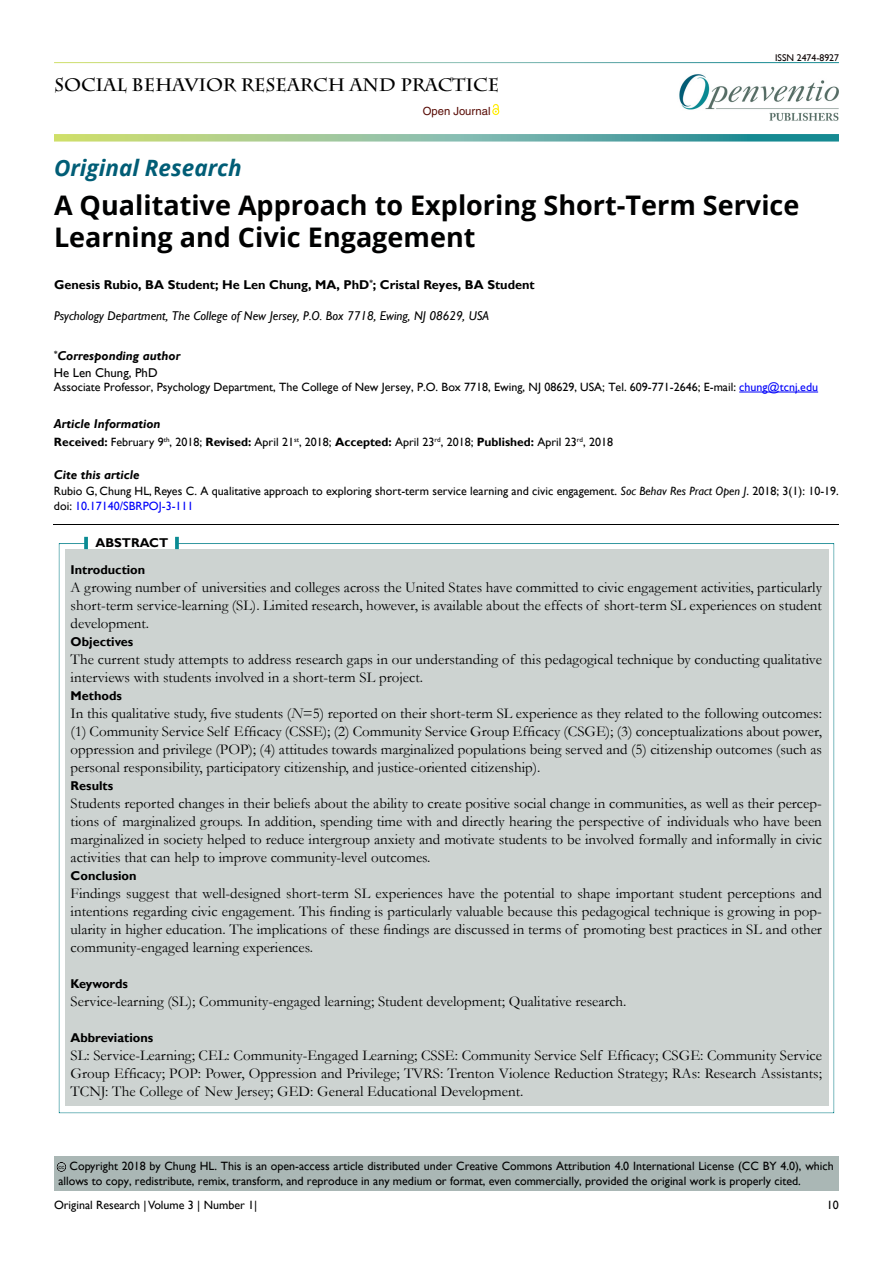
<style>
.page{position:relative;width:893px;height:1263px;background:#fff}
.page>*{position:absolute;margin:0;border:0;box-sizing:border-box;transform-origin:0 0}
.t1{font:700 27px/32.4px "Open Sans";color:#000101}
.t2{font:italic 700 22.5px "Open Sans";color:#015d76}
.t3{font:700 18px "Charlemagne Std";color:#000}
.t4{font:15px/18px "Garamond";color:#000;text-align:justify}
.t5{font:700 12.75px "Gill Sans";color:#000}
.t6{font:italic 12.75px "Gill Sans";color:#000101}
.t7{font:700 12.75px "Gill Sans";color:#000101}
.t8{font:italic 700 12.75px/16.4px "Gill Sans";color:#000101}
.t9{font:italic 700 12.75px "Gill Sans";color:#000}
.t10{font:12px/14.4px "Gill Sans";color:#000101}
.t11{font:12px/14.4px "Gill Sans";color:#000}
.t12{font:11.25px "Helvetica LT Std";color:#580b05}
.t13{font:9.75px "Gill Sans";color:#0a0000}
.t14{font:5.7px "Arial";color:#000}
.s1{font-weight:400;font-style:normal}
.s2{color:#0000fa}
.s3{font-weight:700}
.s4{font-style:italic}
.s5{color:#000101}
</style>
<div class="page">
<img style="left:679px;top:74px;width:160px;height:47px">
<svg style="left:54px;top:134px;width:785px;height:8px;background:#83bb9d"></svg>
<svg style="left:493px;top:104px;width:6px;height:10px"></svg>
<hr style="left:739px;top:392px;width:79px;height:1px;background:#0000fa">
<div style="left:41px;top:514px;width:810px;height:13px;background:#f9f2f3;opacity:.75"></div>
<div style="left:47px;top:532px;width:799px;height:582px;background:#f9f2f3;opacity:.75"></div>
<svg style="left:84px;top:537px;width:4px;height:12px"></svg>
<svg style="left:175px;top:537px;width:4px;height:12px"></svg>
<div style="left:54px;top:1156px;width:785px;height:35px;background:#aab7b5"></div>
<div style="left:44px;top:1149px;width:37px;height:24px;background:#f9f2f3;opacity:.75"></div>
<p class="t3" style="left:54px;top:75px;width:447px">SOCIAL BEHAVIOR RESEARCH AND PRACTICE</p>
<h2 class="t2" style="left:54px;top:152px;width:189px">Original Research</h2>
<p class="t12" style="left:423px;top:105px;width:69px">Open Journal</p>
<p class="t13" style="left:775px;top:52px;width:65px">ISSN 2474-8927</p>
<h1 class="t1" style="left:54px;top:188px;width:747px">A Qualitative Approach to Exploring Short-Term Service<br>Learning and Civic Engagement</h1>
<p class="t7" style="left:54px;top:277px;width:482px">Genesis Rubio, BA Student; He Len Chung, MA, PhD<sup>*</sup>; Cristal Reyes, BA Student</p>
<p class="t6" style="left:54px;top:308px;width:437px">Psychology Department, The College of New Jersey, P.O. Box 7718, Ewing, NJ 08629, USA</p>
<p class="t8" style="left:54px;top:348px;width:128px"><sup>*</sup>Corresponding author<br><span class="s1">He Len Chung, PhD</span></p>
<p class="t10" style="left:54px;top:380px;width:766px">Associate Professor, Psychology Department, The College of New Jersey, P.O. Box 7718, Ewing, NJ 08629, USA; Tel. 609-771-2646; E-mail: <span class="s2">chung@tcnj.edu</span></p>
<p class="t8" style="left:54px;top:416px;width:108px">Article Information</p>
<p class="t10" style="left:54px;top:435px;width:560px"><span class="s3">Received:</span> February 9<sup>th</sup>, 2018; <span class="s3">Revised:</span> April 21<sup>st</sup>, 2018; <span class="s3">Accepted:</span> April 23<sup>rd</sup>, 2018; <span class="s3">Published:</span> April 23<sup>rd</sup>, 2018</p>
<p class="t9" style="left:54px;top:467px;width:87px">Cite this article</p>
<p class="t10" style="left:54px;top:484px;width:786px">Rubio G, Chung HL, Reyes C. A qualitative approach to exploring short-term service learning and civic engagement. <span class="s4">Soc Behav Res Pract Open J</span>. 2018; 3(1): 10-19. doi: <span class="s2">10.17140/SBRPOJ-3-111</span></p>
<p class="t5" style="left:95px;top:535px;width:74px">ABSTRACT</p>
<p class="t5" style="left:71px;top:562px;width:76px">Introduction</p>
<p class="t4" style="left:71px;top:578px;width:753px">A growing number of universities and colleges across the United States have committed to civic engagement activities, particularly short-term service-learning (SL). Limited research, however, is available about the effects of short-term SL experiences on student development.</p>
<p class="t5" style="left:71px;top:634px;width:64px">Objectives</p>
<p class="t4" style="left:71px;top:650px;width:753px">The current study attempts to address research gaps in our understanding of this pedagogical technique by conducting qualitative interviews with students involved in a short-term SL project.</p>
<p class="t5" style="left:71px;top:688px;width:53px">Methods</p>
<p class="t4" style="left:71px;top:704px;width:753px">In this qualitative study, five students (<span class="s4">N</span>=5) reported on their short-term SL experience as they related to the following outcomes: (1) Community Service Self Efficacy (CSSE); (2) Community Service Group Efficacy (CSGE); (3) conceptualizations about power, oppression and privilege (POP); (4) attitudes towards marginalized populations being served and (5) citizenship outcomes (such as personal responsibility, participatory citizenship, and justice-oriented citizenship).</p>
<p class="t5" style="left:71px;top:778px;width:44px">Results</p>
<p class="t4" style="left:71px;top:794px;width:753px">Students reported changes in their beliefs about the ability to create positive social change in communities, as well as their percep&shy;tions of marginalized groups. In addition, spending time with and directly hearing the perspective of individuals who have been marginalized in society helped to reduce intergroup anxiety and motivate students to be involved formally and informally in civic activities that can help to improve community-level outcomes.</p>
<p class="t5" style="left:71px;top:868px;width:68px">Conclusion</p>
<p class="t4" style="left:71px;top:884px;width:753px">Findings suggest that well-designed short-term SL experiences have the potential to shape important student perceptions and intentions regarding civic engagement. This finding is particularly valuable because this pedagogical technique is growing in pop&shy;ularity in higher education. The implications of these findings are discussed in terms of promoting best practices in SL and other community-engaged learning experiences.</p>
<p class="t5" style="left:71px;top:976px;width:59px">Keywords</p>
<p class="t4" style="left:71px;top:992px;width:557px">Service-learning (SL); Community-engaged learning; Student development; Qualitative research.</p>
<p class="t5" style="left:71px;top:1030px;width:84px">Abbreviations</p>
<p class="t4" style="left:71px;top:1046px;width:753px">SL: Service-Learning; CEL: Community-Engaged Learning; CSSE: Community Service Self Efficacy; CSGE: Community Service Group Efficacy; POP: Power, Oppression and Privilege; TVRS: Trenton Violence Reduction Strategy; RAs: Research Assistants; TCNJ: The College of New Jersey; GED: General Educational Development.</p>
<p class="t11" style="left:58px;top:1159px;width:777px;text-indent:11px">Copyright 2018 by <span class="s5">Chung HL</span>. This is an open-access article distributed under Creative Commons Attribution 4.0 International License (CC BY 4.0), which allows to copy, redistribute, remix, transform, and reproduce in any medium or format, even commercially, provided the original work is properly cited.</p>
<p class="t14" style="left:59px;top:1163px;width:7px">cc</p>
<p class="t11" style="left:54px;top:1198px;width:205px">Original Research | Volume 3 | Number 1|</p>
<p class="t11" style="left:827px;top:1198px;width:13px">10</p>
</div>
